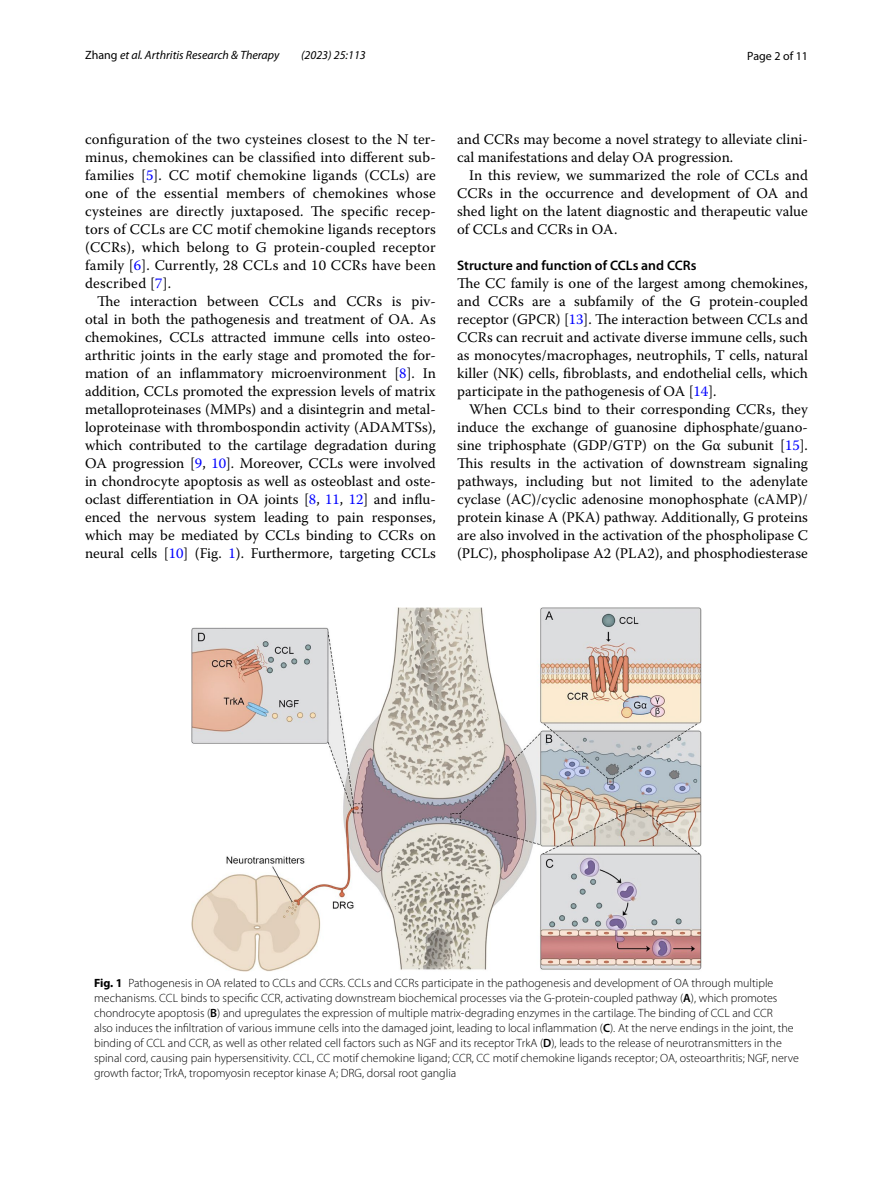
<style>
.page{position:relative;width:893px;height:1187px;background:#fff}
.page>*{position:absolute;margin:0;border:0;box-sizing:border-box;transform-origin:0 0}
.t1{font:14.7px/18px "Warnock Pro";color:#000;text-align:justify}
.t2{font:600 13.8px "Myriad Pro";color:#000}
.t3{font:300 12px/15px "Myriad Pro";color:#000}
.t4{font:italic 12px "Myriad Pro";color:#000}
.t5{font:12px "Myriad Pro";color:#000}
.s1{font-style:normal}
.s2{color:#00f}
.s3{font-weight:700}
.s4{font-weight:600}
</style>
<div class="page">
<img style="left:191px;top:607px;width:511px;height:364px">
<p class="t4" style="left:85px;top:48px;width:196px"><span class="s1">Zhang</span> et al. Arthritis Research &amp; Therapy</p>
<p class="t4" style="left:301px;top:48px;width:66px">(2023) 25:113</p>
<p class="t5" style="left:747px;top:48px;width:62px">Page 2 of 11</p>
<p class="t1" style="left:85px;top:130px;width:352px">configuration of the two cysteines closest to the N ter&shy;minus, chemokines can be classified into different sub&shy;families [<span class="s2">5</span>]. CC motif chemokine ligands (CCLs) are one of the essential members of chemokines whose cysteines are directly juxtaposed. The specific recep&shy;tors of CCLs are CC motif chemokine ligands receptors (CCRs), which belong to G protein-coupled receptor family [<span class="s2">6</span>]. Currently, 28 CCLs and 10 CCRs have been described [<span class="s2">7</span>].</p>
<p class="t1" style="left:85px;top:292px;width:352px;text-indent:12px">The interaction between CCLs and CCRs is piv&shy;otal in both the pathogenesis and treatment of OA. As chemokines, CCLs attracted immune cells into osteo&shy;arthritic joints in the early stage and promoted the for&shy;mation of an inflammatory microenvironment [<span class="s2">8</span>]. In addition, CCLs promoted the expression levels of matrix metalloproteinases (MMPs) and a disintegrin and metal&shy;loproteinase with thrombospondin activity (ADAMTSs), which contributed to the cartilage degradation during OA progression [<span class="s2">9</span>, <span class="s2">10</span>]. Moreover, CCLs were involved in chondrocyte apoptosis as well as osteoblast and oste&shy;oclast differentiation in OA joints [<span class="s2">8</span>, <span class="s2">11</span>, <span class="s2">12</span>] and influ&shy;enced the nervous system leading to pain responses, which may be mediated by CCLs binding to CCRs on neural cells [<span class="s2">10</span>] (Fig. <span class="s2">1</span>). Furthermore, targeting CCLs</p>
<p class="t1" style="left:457px;top:130px;width:352px">and CCRs may become a novel strategy to alleviate clini&shy;cal manifestations and delay OA progression.</p>
<p class="t1" style="left:457px;top:166px;width:352px;text-indent:12px">In this review, we summarized the role of CCLs and CCRs in the occurrence and development of OA and shed light on the latent diagnostic and therapeutic value of CCLs and CCRs in OA.</p>
<p class="t2" style="left:457px;top:256px;width:241px">Structure and function of CCLs and CCRs</p>
<p class="t1" style="left:457px;top:274px;width:352px">The CC family is one of the largest among chemokines, and CCRs are a subfamily of the G protein-coupled receptor (GPCR) [<span class="s2">13</span>]. The interaction between CCLs and CCRs can recruit and activate diverse immune cells, such as monocytes/macrophages, neutrophils, T cells, natural killer (NK) cells, fibroblasts, and endothelial cells, which participate in the pathogenesis of OA [<span class="s2">14</span>].</p>
<p class="t1" style="left:457px;top:400px;width:352px;text-indent:12px">When CCLs bind to their corresponding CCRs, they induce the exchange of guanosine diphosphate/guano&shy;sine triphosphate (GDP/GTP) on the Gα subunit [<span class="s2">15</span>].<br>This results in the activation of downstream signaling pathways, including but not limited to the adenylate cyclase (AC)/cyclic adenosine monophosphate (cAMP)/ protein kinase A (PKA) pathway. Additionally, G proteins are also involved in the activation of the phospholipase C (PLC), phospholipase A2 (PLA2), and phosphodiesterase</p>
<p class="t3" style="left:94px;top:975px;width:706px"><span class="s3">Fig. 1</span> Pathogenesis in OA related to CCLs and CCRs. CCLs and CCRs participate in the pathogenesis and development of OA through multiple mechanisms. CCL binds to specific CCR, activating downstream biochemical processes via the G-protein-coupled pathway (<span class="s4">A</span>), which promotes chondrocyte apoptosis (<span class="s4">B</span>) and upregulates the expression of multiple matrix-degrading enzymes in the cartilage. The binding of CCL and CCR<br>also induces the infiltration of various immune cells into the damaged joint, leading to local inflammation (<span class="s4">C</span>). At the nerve endings in the joint, the binding of CCL and CCR, as well as other related cell factors such as NGF and its receptor TrkA (<span class="s4">D</span>), leads to the release of neurotransmitters in the spinal cord, causing pain hypersensitivity. CCL, CC motif chemokine ligand; CCR, CC motif chemokine ligands receptor; OA, osteoarthritis; NGF, nerve growth factor; TrkA, tropomyosin receptor kinase A; DRG, dorsal root ganglia</p>
</div>
